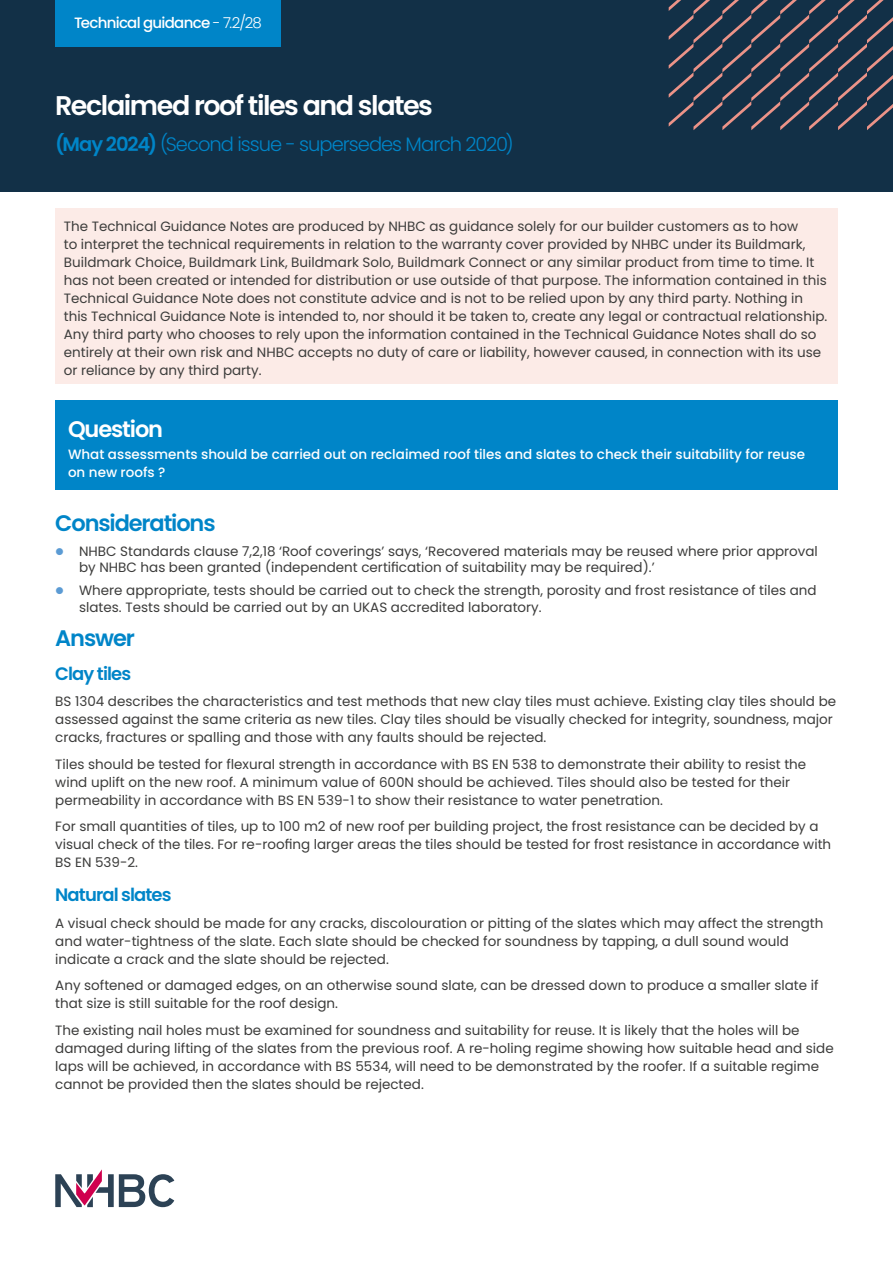
<style>
.page{position:relative;width:893px;height:1263px;background:#fff}
.page>*{position:absolute;margin:0;border:0;box-sizing:border-box;transform-origin:0 0}
.t1{font:600 27px "Poppins";letter-spacing:-.055em;color:#fff}
.t2{font:600 22.5px "Poppins";letter-spacing:-.05em;color:#0085c8}
.t3{font:600 22.5px "Poppins";letter-spacing:-.05em;color:#fff}
.t4{font:300 19.5px "Poppins";letter-spacing:-.05em;color:#0085c8}
.t5{font:600 18px "Poppins";letter-spacing:-.05em;color:#0085c8}
.t6{font:500 15px "Poppins";letter-spacing:-.05em;color:#fff}
.t7{font:13.5px/18px "Poppins";color:#3c3c3b}
.t8{font:500 13.5px/18px "Poppins";color:#fff}
.s1{font-weight:300}
.s2{font-weight:600}
</style>
<div class="page">
<div style="left:0;top:0;width:893px;height:191px;background:#123047"></div>
<svg style="left:55px;top:1169px;width:119px;height:38px"></svg>
<svg style="left:669px;top:0;width:224px;height:130px"></svg>
<div style="left:55px;top:208px;width:783px;height:176px;background:#fcebe7"></div>
<div style="left:55px;top:401px;width:783px;height:89px;background:#0085c8"></div>
<div style="left:55px;top:0;width:226px;height:46px;background:#0085c8"></div>
<p class="t6" style="left:74px;top:14px;width:189px">Technical guidance <span class="s1">- 7.2/28</span></p>
<h1 class="t1" style="left:55px;top:90px;width:379px">Reclaimed roof tiles and slates</h1>
<h3 class="t4" style="left:55px;top:132px;width:460px"><span class="s2">(May 2024)</span> (Second issue - supersedes March 2020)</h3>
<p class="t7" style="left:64px;top:217px;width:765px">The Technical Guidance Notes are produced by NHBC as guidance solely for our builder customers as to how<br>to interpret the technical requirements in relation to the warranty cover provided by NHBC under its Buildmark, Buildmark Choice, Buildmark Link, Buildmark Solo, Buildmark Connect or any similar product from time to time. It has not been created or intended for distribution or use outside of that purpose. The information contained in this Technical Guidance Note does not constitute advice and is not to be relied upon by any third party. Nothing in this Technical Guidance Note is intended to, nor should it be taken to, create any legal or contractual relationship.<br>Any third party who chooses to rely upon the information contained in the Technical Guidance Notes shall do so entirely at their own risk and NHBC accepts no duty of care or liability, however caused, in connection with its use or reliance by any third party.</p>
<h2 class="t3" style="left:68px;top:416px;width:97px">Question</h2>
<p class="t8" style="left:68px;top:446px;width:739px">What assessments should be carried out on reclaimed roof tiles and slates to check their suitability for reuse on new roofs ?</p>
<h2 class="t2" style="left:55px;top:510px;width:162px">Considerations</h2>
<p class="t7" style="left:79px;top:543px;width:740px;line-height:16.5px">NHBC Standards clause 7,2,18 ‘Roof coverings’ says, ‘Recovered materials may be reused where prior approval by NHBC has been granted (independent certification of suitability may be required).’</p>
<p class="t7" style="left:79px;top:582px;width:739px;line-height:16.5px">Where appropriate, tests should be carried out to check the strength, porosity and frost resistance of tiles and slates. Tests should be carried out by an UKAS accredited laboratory.</p>
<h2 class="t2" style="left:55px;top:625px;width:81px">Answer</h2>
<h3 class="t5" style="left:55px;top:663px;width:78px">Clay tiles</h3>
<p class="t7" style="left:55px;top:693px;width:782px">BS 1304 describes the characteristics and test methods that new clay tiles must achieve. Existing clay tiles should be assessed against the same criteria as new tiles. Clay tiles should be visually checked for integrity, soundness, major cracks, fractures or spalling and those with any faults should be rejected.</p>
<p class="t7" style="left:55px;top:755px;width:752px">Tiles should be tested for flexural strength in accordance with BS EN 538 to demonstrate their ability to resist the wind uplift on the new roof. A minimum value of 600N should be achieved. Tiles should also be tested for their permeability in accordance with BS EN 539-1 to show their resistance to water penetration.</p>
<p class="t7" style="left:55px;top:818px;width:777px">For small quantities of tiles, up to 100 m2 of new roof per building project, the frost resistance can be decided by a visual check of the tiles. For re-roofing larger areas the tiles should be tested for frost resistance in accordance with<br>BS EN 539-2.</p>
<h3 class="t5" style="left:55px;top:884px;width:118px">Natural slates</h3>
<p class="t7" style="left:55px;top:914px;width:770px">A visual check should be made for any cracks, discolouration or pitting of the slates which may affect the strength and water-tightness of the slate. Each slate should be checked for soundness by tapping, a dull sound would indicate a crack and the slate should be rejected.</p>
<p class="t7" style="left:55px;top:976px;width:765px">Any softened or damaged edges, on an otherwise sound slate, can be dressed down to produce a smaller slate if that size is still suitable for the roof design.</p>
<p class="t7" style="left:55px;top:1021px;width:780px">The existing nail holes must be examined for soundness and suitability for reuse. It is likely that the holes will be damaged during lifting of the slates from the previous roof. A re-holing regime showing how suitable head and side laps will be achieved, in accordance with BS 5534, will need to be demonstrated by the roofer. If a suitable regime cannot be provided then the slates should be rejected.</p>
</div>
